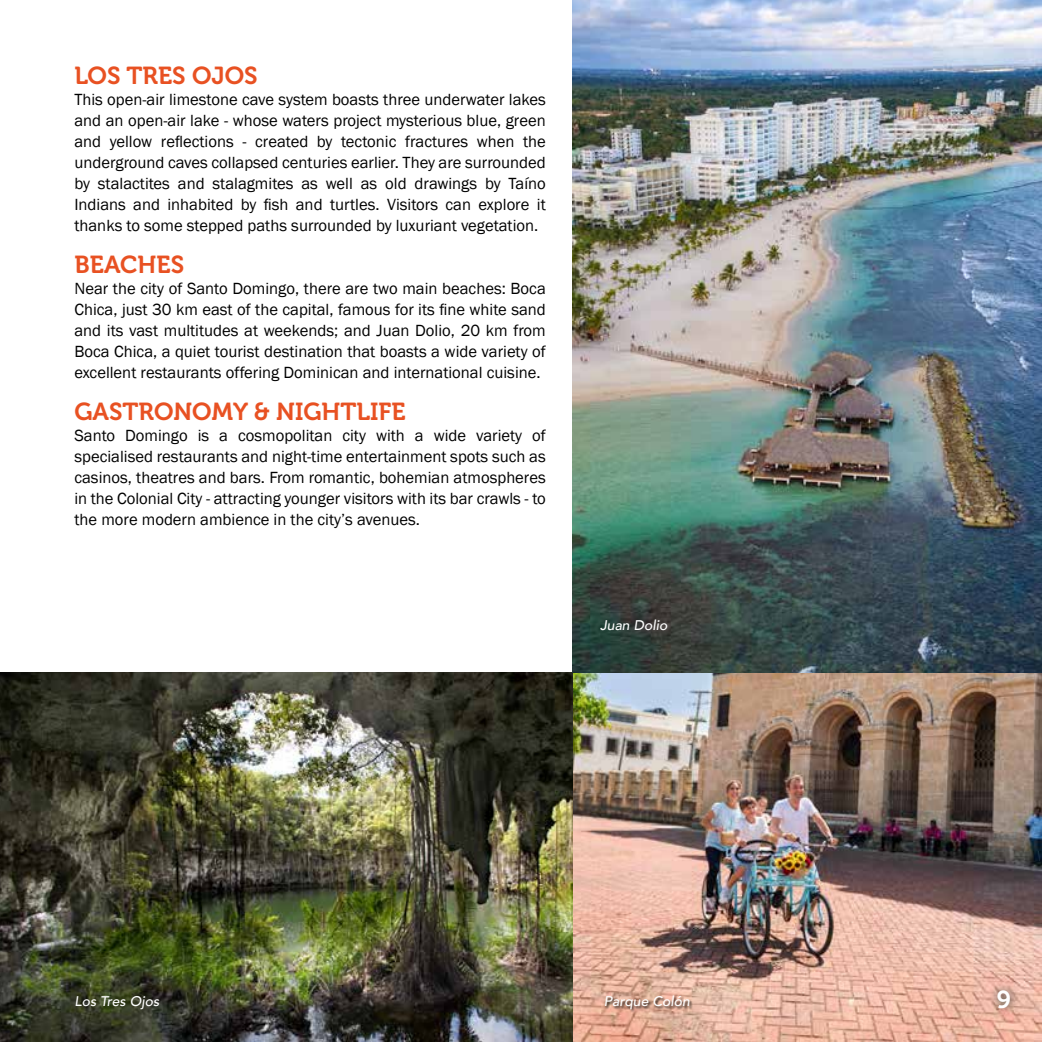
<style>
.page{position:relative;width:1042px;height:1042px;background:#fff}
.page>*{position:absolute;margin:0;border:0;box-sizing:border-box;transform-origin:0 0}
.t1{font:24.5px "Museo 700";color:#e85122}
.t2{font:24.5px "Museo 700";color:#fff}
.t3{font:16.62px/21px "Franklin Gothic";color:#000;text-align:justify}
.t4{font:italic 500 14px "Avenir";color:#fff}
</style>
<div class="page">
<img style="left:573px;top:672px;width:469px;height:370px">
<div style="left:989px;top:982px;width:30px;height:35px;background:#000;opacity:.75"></div>
<img style="left:0;top:672px;width:573px;height:370px">
<img style="left:573px;top:0;width:469px;height:672px">
<div style="left:605px;top:995px;width:88px;height:18px;background:#000;opacity:.75"></div>
<h1 class="t1" style="left:74px;top:62px;width:185px">LOS TRES OJOS</h1>
<p class="t3" style="left:74px;top:89px;width:473px">This open-air limestone cave system boasts three underwater lakes and an open-air lake - whose waters project mysterious blue, green and yellow reflections - created by tectonic fractures when the underground caves collapsed centuries earlier. They are surrounded by stalactites and stalagmites as well as old drawings by Taíno Indians and inhabited by fish and turtles. Visitors can explore it thanks to some stepped paths surrounded by luxuriant vegetation.</p>
<h1 class="t1" style="left:74px;top:251px;width:111px">BEACHES</h1>
<p class="t3" style="left:74px;top:278px;width:473px">Near the city of Santo Domingo, there are two main beaches: Boca Chica, just 30 km east of the capital, famous for its fine white sand and its vast multitudes at weekends; and Juan Dolio, 20 km from Boca Chica, a quiet tourist destination that boasts a wide variety of excellent restaurants offering Dominican and international cuisine.</p>
<h1 class="t1" style="left:74px;top:398px;width:333px">GASTRONOMY &amp; NIGHTLIFE</h1>
<p class="t3" style="left:74px;top:425px;width:473px">Santo Domingo is a cosmopolitan city with a wide variety of specialised restaurants and night-time entertainment spots such as casinos, theatres and bars. From romantic, bohemian atmospheres in the Colonial City - attracting younger visitors with its bar crawls - to the more modern ambience in the city’s avenues.</p>
<p class="t4" style="left:600px;top:617px;width:69px">Juan Dolio</p>
<p class="t4" style="left:74px;top:993px;width:86px">Los Tres Ojos</p>
<p class="t4" style="left:604px;top:993px;width:88px">Parque Colón</p>
<h1 class="t2" style="left:997px;top:986px;width:16px">9</h1>
</div>
